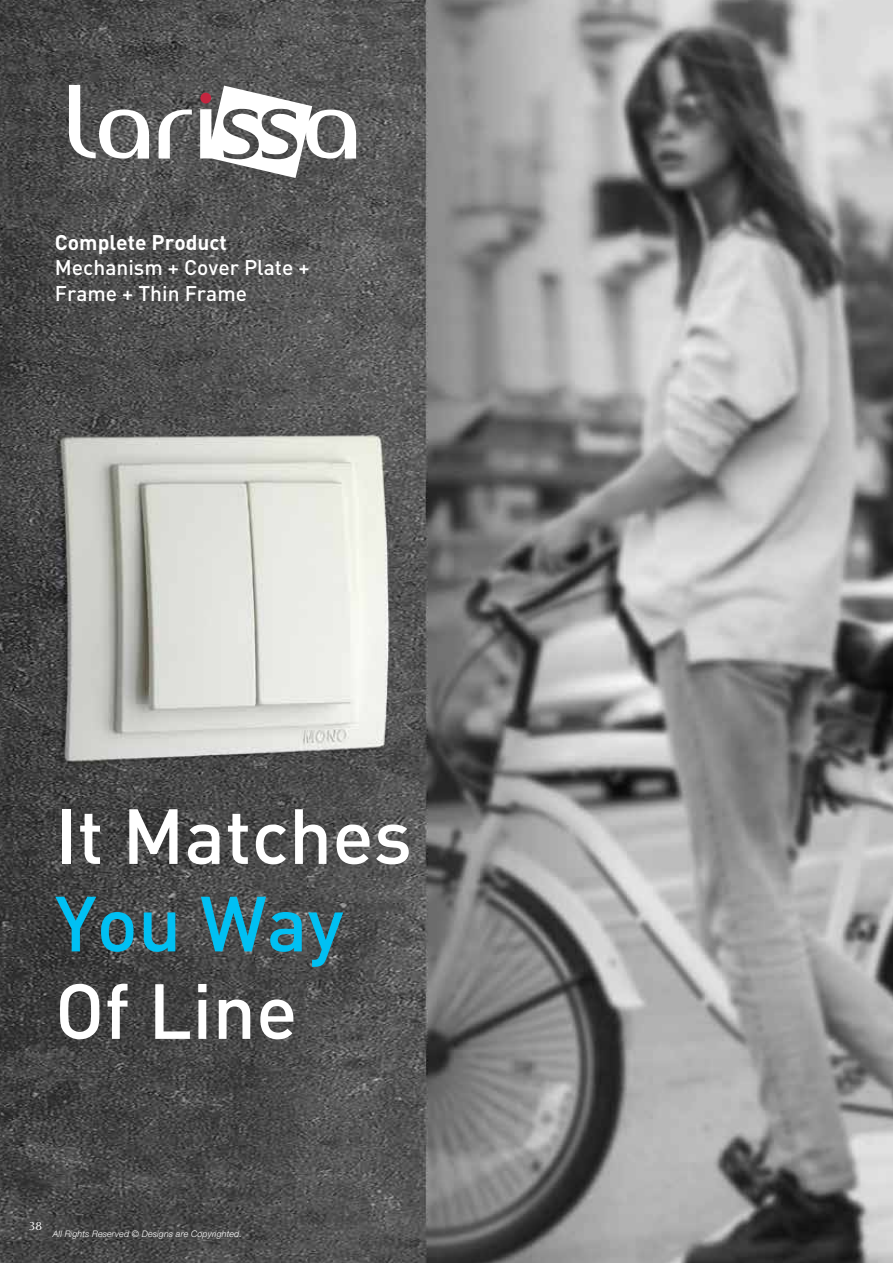
<style>
.page{position:relative;width:893px;height:1263px;background:#fff}
.page>*{position:absolute;margin:0;border:0;box-sizing:border-box;transform-origin:0 0}
.t1{font:500 76.8px "DIN Pro";color:#fff}
.t2{font:500 76.8px "DIN Pro";color:#00c0f3}
.t3{font:500 21px/25.5px "DIN Pro";color:#fff}
.t4{font:700 21px "DIN Pro";color:#fff}
.t5{font:12px "Optima Normal Tr";color:#fff}
.t6{font:italic 300 9px "Helvetica Neue LT Std";letter-spacing:.01em;color:#fff}
</style>
<div class="page">
<img style="left:0;top:0;width:893px;height:1263px">
<svg style="left:69px;top:85px;width:80px;height:74px"></svg>
<svg style="left:159px;top:110px;width:33px;height:49px"></svg>
<svg style="left:200px;top:86px;width:156px;height:92px"></svg>
<div style="left:200px;top:93px;width:11px;height:10px;background:#c4253f;border-radius:50%"></div>
<h2 class="t4" style="left:55px;top:228px;width:174px">Complete Product</h2>
<h2 class="t3" style="left:55px;top:254px;width:256px">Mechanism + Cover Plate +<br>Frame + Thin Frame</h2>
<h1 class="t1" style="left:55px;top:784px;width:359px">It Matches</h1>
<h1 class="t2" style="left:55px;top:871px;width:290px">You Way</h1>
<h1 class="t1" style="left:55px;top:959px;width:244px">Of Line</h1>
<h3 class="t5" style="left:29px;top:1219px;width:15px">38</h3>
<p class="t6" style="left:53px;top:1229px;width:191px">All Rights Reserved © Designs are Copyrighted.</p>
</div>
